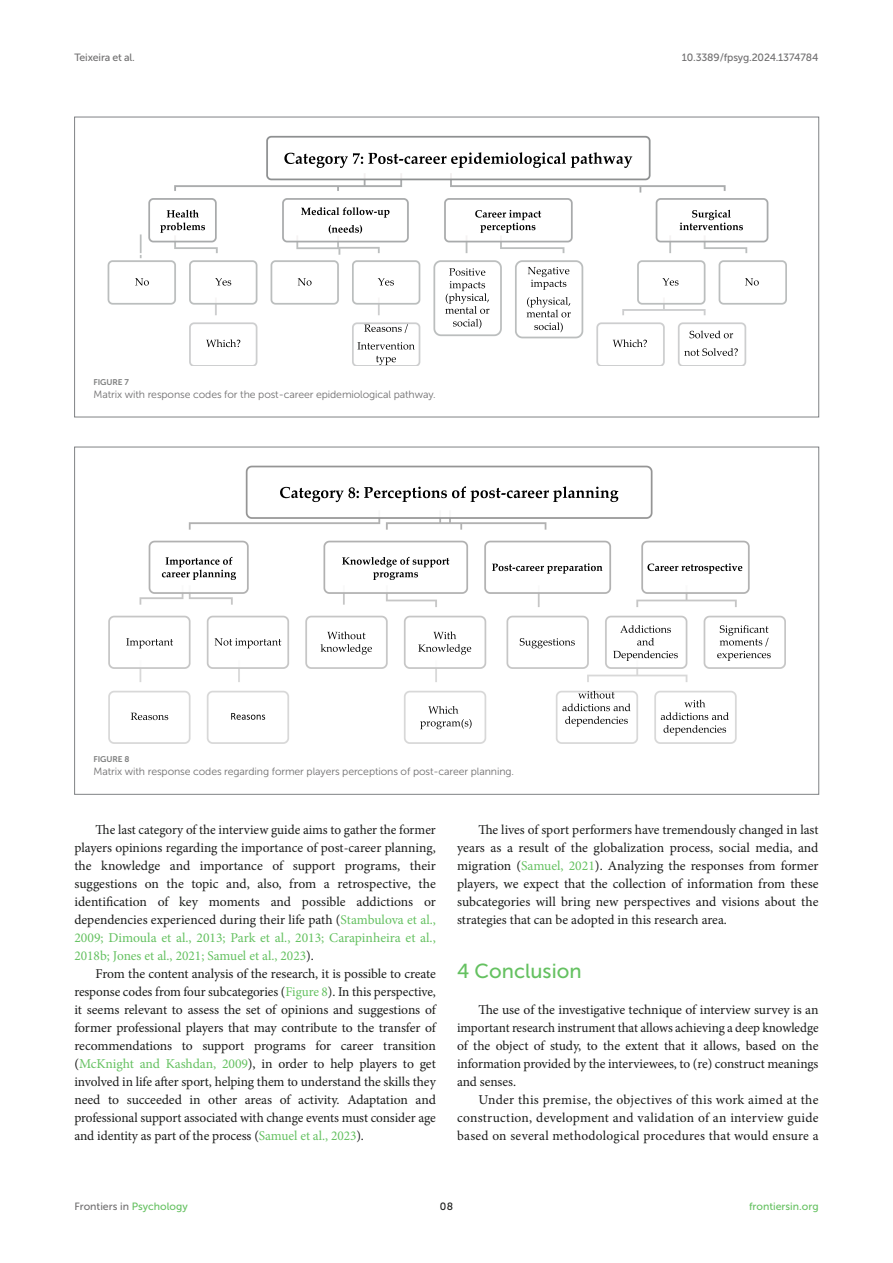
<style>
.page{position:relative;width:893px;height:1263px;background:#fff}
.page>*{position:absolute;margin:0;border:0;box-sizing:border-box;transform-origin:0 0}
.HEAD_1{font:20.25px "Museo Sans 500";color:#65c161}
.TEXT{font:13.5px/18px "Minion Pro";color:#1b1c1b;text-align:justify}
.TEXT_FLUSH{font:13.5px/18px "Minion Pro";letter-spacing:-.005em;color:#1b1c1b;text-align:justify}
.FIG_LEG{font:10.5px "Museo Sans 300";letter-spacing:-.01em;color:#706f70}
.t1{font:10.5px "Museo Sans 500";letter-spacing:-.015em;color:#706f70}
.t2{font:10.5px "Museo Sans 500";color:#65c161}
.t3{font:10.5px "Museo Sans 500";color:#1b1c1b}
.FIG_HD{font:8.25px "Museo Sans 700";letter-spacing:-.01em;color:#7e7f7f}
.s1{color:#65c161}
</style>
<div class="page">
<img style="left:108px;top:466px;width:677px;height:277px">
<svg style="left:280px;top:486px;width:338px;height:16px"></svg>
<svg style="left:162px;top:557px;width:74px;height:23px"></svg>
<svg style="left:126px;top:638px;width:47px;height:10px"></svg>
<svg style="left:131px;top:713px;width:37px;height:7px"></svg>
<svg style="left:215px;top:638px;width:66px;height:10px"></svg>
<svg style="left:231px;top:713px;width:34px;height:7px"></svg>
<svg style="left:342px;top:557px;width:107px;height:23px"></svg>
<svg style="left:321px;top:631px;width:51px;height:24px"></svg>
<svg style="left:418px;top:631px;width:53px;height:24px"></svg>
<svg style="left:492px;top:563px;width:110px;height:11px"></svg>
<svg style="left:520px;top:638px;width:55px;height:10px"></svg>
<svg style="left:647px;top:563px;width:95px;height:11px"></svg>
<svg style="left:613px;top:625px;width:65px;height:36px"></svg>
<svg style="left:562px;top:691px;width:69px;height:36px"></svg>
<svg style="left:661px;top:700px;width:68px;height:35px"></svg>
<svg style="left:717px;top:625px;width:54px;height:36px"></svg>
<svg style="left:420px;top:706px;width:52px;height:23px"></svg>
<img style="left:107px;top:136px;width:679px;height:230px">
<svg style="left:284px;top:152px;width:348px;height:16px"></svg>
<svg style="left:160px;top:210px;width:45px;height:23px"></svg>
<svg style="left:135px;top:278px;width:14px;height:8px"></svg>
<svg style="left:215px;top:278px;width:16px;height:8px"></svg>
<svg style="left:206px;top:339px;width:34px;height:8px"></svg>
<svg style="left:301px;top:207px;width:88px;height:11px"></svg>
<svg style="left:329px;top:225px;width:33px;height:9px"></svg>
<svg style="left:298px;top:278px;width:14px;height:8px"></svg>
<svg style="left:378px;top:278px;width:16px;height:8px"></svg>
<svg style="left:364px;top:324px;width:44px;height:9px"></svg>
<svg style="left:357px;top:342px;width:58px;height:8px"></svg>
<svg style="left:376px;top:356px;width:20px;height:9px"></svg>
<svg style="left:475px;top:210px;width:66px;height:23px"></svg>
<svg style="left:445px;top:268px;width:44px;height:61px"></svg>
<svg style="left:528px;top:267px;width:41px;height:23px"></svg>
<svg style="left:527px;top:297px;width:44px;height:35px"></svg>
<svg style="left:680px;top:210px;width:63px;height:20px"></svg>
<svg style="left:662px;top:278px;width:16px;height:8px"></svg>
<svg style="left:613px;top:339px;width:34px;height:8px"></svg>
<svg style="left:689px;top:331px;width:44px;height:7px"></svg>
<svg style="left:684px;top:348px;width:54px;height:8px"></svg>
<svg style="left:745px;top:278px;width:14px;height:8px"></svg>
<p class="t1" style="left:74px;top:51px;width:62px">Teixeira et al.</p>
<p class="t1" style="left:682px;top:51px;width:138px">10.3389/fpsyg.2024.1374784</p>
<p class="FIG_HD" style="left:94px;top:377px;width:37px">FIGURE 7</p>
<p class="FIG_LEG" style="left:94px;top:389px;width:344px">Matrix with response codes for the post-career epidemiological pathway.</p>
<p class="FIG_HD" style="left:94px;top:754px;width:37px">FIGURE 8</p>
<p class="FIG_LEG" style="left:94px;top:766px;width:422px">Matrix with response codes regarding former players perceptions of post-career planning.</p>
<p class="TEXT" style="left:74px;top:821px;width:363px;text-indent:21px">The last category of the interview guide aims to gather the former players opinions regarding the importance of post-career planning, the knowledge and importance of support programs, their suggestions on the topic and, also, from a retrospective, the identification of key moments and possible addictions or dependencies experienced during their life path (<span class="s1">Stambulova et al., 2009; Dimoula et al., 2013; Park et al., 2013; Carapinheira et al., 2018b; Jones et al., 2021; Samuel et al., 2023</span>).</p>
<p class="TEXT" style="left:74px;top:965px;width:363px;text-indent:21px">From the content analysis of the research, it is possible to create response codes from four subcategories (<span class="s1">Figure 8</span>). In this perspective, it seems relevant to assess the set of opinions and suggestions of former professional players that may contribute to the transfer of recommendations to support programs for career transition (<span class="s1">McKnight and Kashdan, 2009</span>), in order to help players to get involved in life after sport, helping them to understand the skills they need to succeeded in other areas of activity. Adaptation and professional support associated with change events must consider age and identity as part of the process (<span class="s1">Samuel et al., 2023</span>).</p>
<p class="TEXT" style="left:457px;top:821px;width:363px;text-indent:21px">The lives of sport performers have tremendously changed in last years as a result of the globalization process, social media, and migration (<span class="s1">Samuel, 2021</span>). Analyzing the responses from former players, we expect that the collection of information from these subcategories will bring new perspectives and visions about the strategies that can be adopted in this research area.</p>
<p class="HEAD_1" style="left:457px;top:960px;width:126px">4 Conclusion</p>
<p class="TEXT_FLUSH" style="left:457px;top:1001px;width:363px;text-indent:21px">The use of the investigative technique of interview survey is an important research instrument that allows achieving a deep knowledge of the object of study, to the extent that it allows, based on the information provided by the interviewees, to (re) construct meanings and senses.</p>
<p class="TEXT" style="left:457px;top:1091px;width:363px;text-indent:21px">Under this premise, the objectives of this work aimed at the construction, development and validation of an interview guide based on several methodological procedures that would ensure a</p>
<p class="t1" style="left:74px;top:1200px;width:115px">Frontiers in <span class="s1">Psychology</span></p>
<p class="t3" style="left:440px;top:1200px;width:15px">08</p>
<p class="t2" style="left:749px;top:1200px;width:71px">frontiersin.org</p>
</div>
